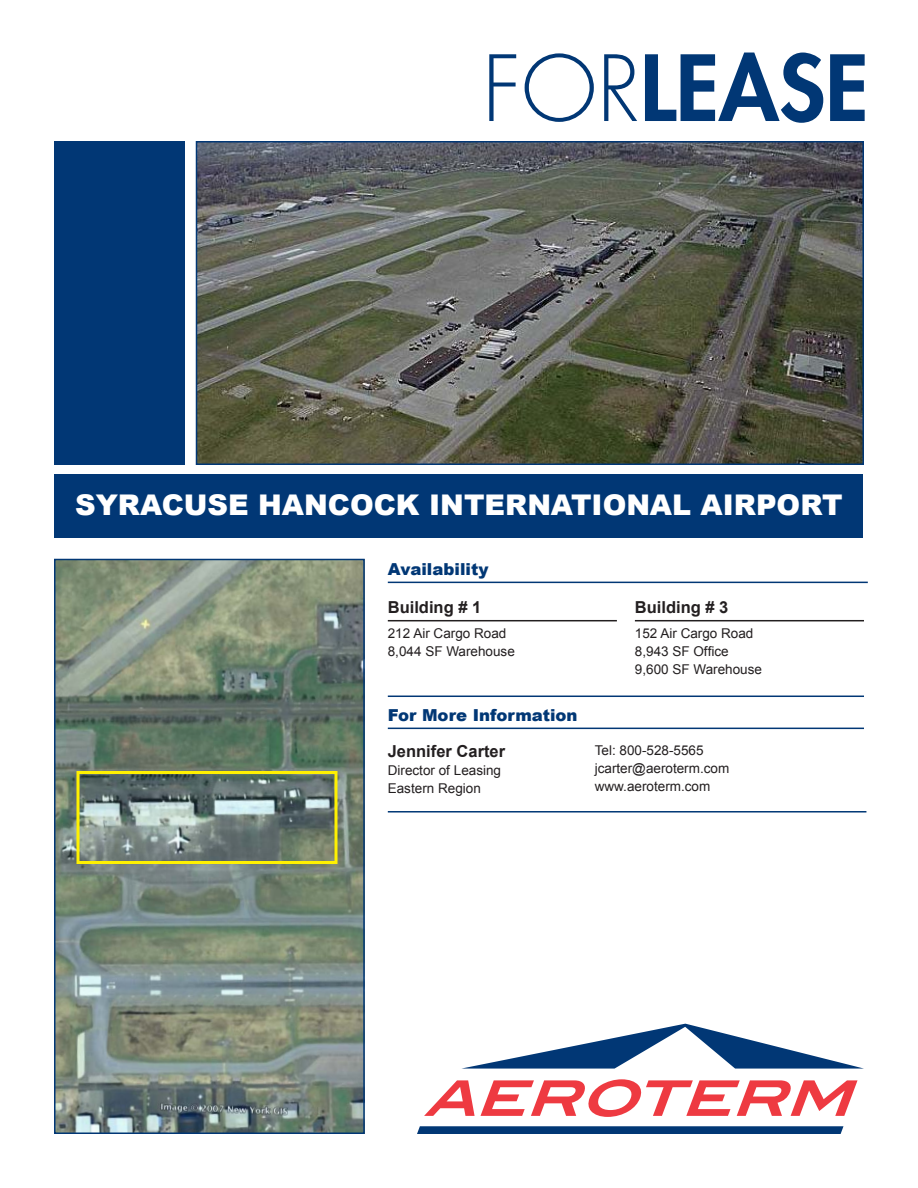
<style>
.page{position:relative;width:918px;height:1188px;background:#fff}
.page>*{position:absolute;margin:0;border:0;box-sizing:border-box;transform-origin:0 0}
.t1{font:800 88.5px "Futura Std";color:#013775}
.t2{font:900 28.5px "Arial";color:#fff}
.t3{font:700 16.5px "Arial";color:#231f20}
.t4{font:900 16.5px "Arial";color:#013775}
.t5{font:13.5px/18px "Arial";color:#231f20}
.s1{font-weight:300}
</style>
<div class="page">
<div style="left:55px;top:475px;width:808px;height:63px;background:#013775"></div>
<div style="left:54px;top:141px;width:131px;height:324px;background:#013775"></div>
<svg style="left:462px;top:1024px;width:402px;height:45px"></svg>
<svg style="left:424px;top:1080px;width:51px;height:36px"></svg>
<svg style="left:481px;top:1079px;width:377px;height:38px"></svg>
<svg style="left:417px;top:1126px;width:426px;height:8px;background:#0b3e7a"></svg>
<hr style="left:388px;top:582px;width:480px;height:1px;background:#013775">
<hr style="left:388px;top:728px;width:476px;height:1px;background:#013775">
<img style="left:199px;top:144px;width:662px;height:318px">
<div style="left:196px;top:141px;width:668px;height:324px;border:2px solid #013775"></div>
<hr style="left:388px;top:620px;width:229px;height:1px;background:#231f20">
<hr style="left:635px;top:620px;width:229px;height:1px;background:#231f20">
<img style="left:57px;top:562px;width:305px;height:569px">
<div style="left:54px;top:559px;width:311px;height:575px;border:2px solid #013775"></div>
<hr style="left:388px;top:696px;width:476px;height:1px;background:#013775">
<hr style="left:388px;top:811px;width:478px;height:2px;background:#013775">
<div style="left:76px;top:771px;width:262px;height:93px;border:3px solid #fff101"></div>
<h1 class="t1" style="left:482px;top:32px;width:388px"><span class="s1">FOR</span>LEASE</h1>
<h2 class="t2" style="left:75px;top:485px;width:769px">SYRACUSE HANCOCK INTERNATIONAL AIRPORT</h2>
<p class="t4" style="left:388px;top:557px;width:102px">Availability</p>
<p class="t3" style="left:388px;top:596px;width:95px">Building # 1</p>
<p class="t5" style="left:388px;top:624px;width:129px">212 Air Cargo Road<br>8,044 SF Warehouse</p>
<p class="t4" style="left:388px;top:703px;width:191px">For More Information</p>
<p class="t3" style="left:388px;top:740px;width:119px">Jennifer Carter</p>
<p class="t5" style="left:388px;top:761px;width:115px">Director of Leasing<br>Eastern Region</p>
<p class="t3" style="left:635px;top:596px;width:95px">Building # 3</p>
<p class="t5" style="left:635px;top:624px;width:129px">152 Air Cargo Road<br>8,943 SF Office<br>9,600 SF Warehouse</p>
<p class="t5" style="left:595px;top:741px;width:136px">Tel: 800-528-5565 jcarter@aeroterm.com www.aeroterm.com</p>
</div>
